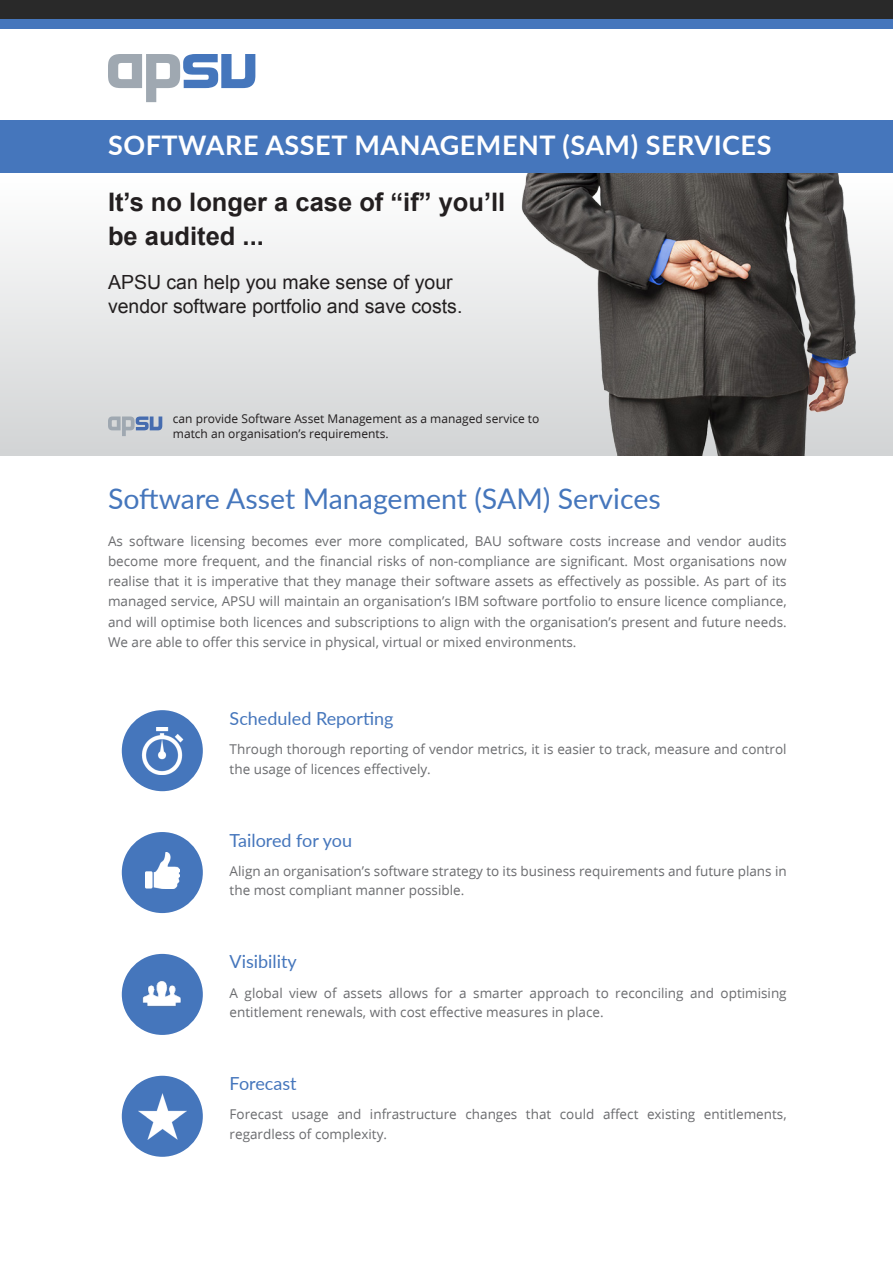
<style>
.page{position:relative;width:893px;height:1263px;background:#fff}
.page>*{position:absolute;margin:0;border:0;box-sizing:border-box;transform-origin:0 0}
.t1{font:28.5px "Lato";color:#4576bc}
.Paragraph_Style2{font:700 27px "Lato";letter-spacing:.02em;color:#fff}
.t2{font:700 25.5px "Arial";color:#231f20}
.t3{font:19.5px "Arial";color:#231f20}
.t4{font:18px "Lato";color:#4576bc}
.Paragraph_Style2-2{font:13.5px/20.2px "Open Sans";color:#6c6d70}
.t5{font:12px "Open Sans";color:#231f20}
</style>
<div class="page">
<div style="left:0;top:120px;width:893px;height:53px;background:#4576bc"></div>
<div style="left:0;top:0;width:893px;height:19px;background:#292929"></div>
<div style="left:0;top:19px;width:893px;height:9px;background:#4576bc"></div>
<svg style="left:108px;top:54px;width:147px;height:48px"></svg>
<div style="left:122px;top:710px;width:81px;height:81px;background:#4576bc;border-radius:50%"></div>
<div style="left:122px;top:832px;width:81px;height:81px;background:#4576bc;border-radius:50%"></div>
<div style="left:122px;top:954px;width:81px;height:81px;background:#4576bc;border-radius:50%"></div>
<div style="left:122px;top:1076px;width:81px;height:81px;background:#4576bc;border-radius:50%"></div>
<svg style="left:108px;top:416px;width:54px;height:20px"></svg>
<img style="left:142px;top:980px;width:39px;height:27px">
<img style="left:138px;top:1093px;width:49px;height:46px">
<img style="left:486px;top:173px;width:389px;height:282px">
<img style="left:141px;top:727px;width:43px;height:47px">
<img style="left:146px;top:852px;width:34px;height:36px">
<p class="Paragraph_Style2" style="left:108px;top:125px;width:665px">SOFTWARE ASSET MANAGEMENT (SAM) SERVICES</p>
<p class="t2" style="left:108px;top:185px;width:399px">It’s no longer a case of “if” you’ll</p>
<p class="t2" style="left:108px;top:220px;width:157px">be audited ...</p>
<p class="t3" style="left:108px;top:270px;width:346px">APSU can help you make sense of your</p>
<p class="t3" style="left:108px;top:293px;width:356px">vendor software portfolio and save costs.</p>
<p class="t5" style="left:173px;top:414px;width:368px">can provide Software Asset Management as a managed service to</p>
<p class="t5" style="left:173px;top:429px;width:217px">match an organisation’s requirements.</p>
<p class="t1" style="left:108px;top:478px;width:554px">Software Asset Management (SAM) Services</p>
<p class="Paragraph_Style2-2" style="left:108px;top:532px;width:680px;text-align:justify">As software licensing becomes ever more complicated, BAU software costs increase and vendor audits become more frequent, and the financial risks of non-compliance are significant. Most organisations now realise that it is imperative that they manage their software assets as effectively as possible. As part of its managed service, APSU will maintain an organisation’s IBM software portfolio to ensure licence compliance, and will optimise both licences and subscriptions to align with the organisation’s present and future needs.<br>We are able to offer this service in physical, virtual or mixed environments.</p>
<p class="t4" style="left:230px;top:705px;width:165px">Scheduled Reporting</p>
<p class="Paragraph_Style2-2" style="left:230px;top:741px;width:559px;line-height:19.5px">Through thorough reporting of vendor metrics, it is easier to track, measure and control the usage of licences effectively.</p>
<p class="t4" style="left:230px;top:827px;width:124px">Tailored for you</p>
<p class="Paragraph_Style2-2" style="left:230px;top:863px;width:559px;line-height:19.5px">Align an organisation’s software strategy to its business requirements and future plans in the most compliant manner possible.</p>
<p class="t4" style="left:230px;top:949px;width:69px">Visibility</p>
<p class="Paragraph_Style2-2" style="left:230px;top:984px;width:559px;line-height:19.5px">A global view of assets allows for a smarter approach to reconciling and optimising entitlement renewals, with cost effective measures in place.</p>
<p class="t4" style="left:230px;top:1071px;width:69px">Forecast</p>
<p class="Paragraph_Style2-2" style="left:230px;top:1106px;width:559px;line-height:19.5px">Forecast usage and infrastructure changes that could affect existing entitlements, regardless of complexity.</p>
</div>
